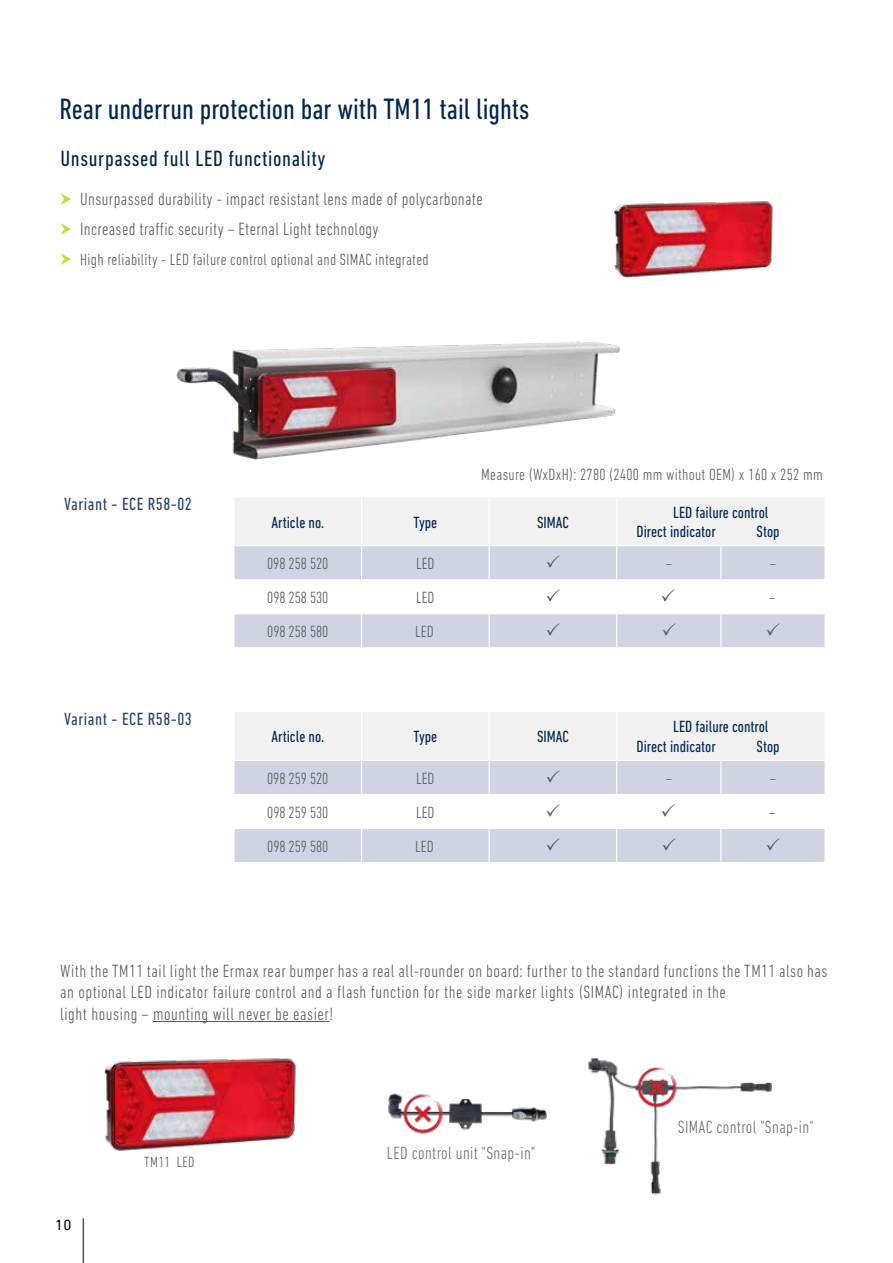
<style>
.page{position:relative;width:893px;height:1263px;background:#fff}
.page>*{position:absolute;margin:0;border:0;box-sizing:border-box;transform-origin:0 0}
.t1{font:condensed 30px "DIN Next LT Pro";color:#002851}
.t2{font:condensed 22.5px "DIN Next LT Pro";letter-spacing:.03em;color:#002851}
.t3{font:300 condensed 18px/21.6px "DIN Next LT Pro";letter-spacing:.03em;color:#575756}
.t4{font:300 condensed 18px "DIN Next LT Pro";letter-spacing:.02em;color:#6b6b6a}
.t5{font:condensed 18px "DIN Next LT Pro";letter-spacing:.03em;color:#2b446c}
.t6{font:300 condensed 16.5px "DIN Next LT Pro";letter-spacing:.02em;color:#575756}
.t7{font:condensed 16.5px/19.8px "DIN Next LT Pro";color:#002851}
.t8{font:300 condensed 16.5px "DIN Next LT Pro";color:#575756}
.t9{font:300 condensed 15px "DIN Next LT Pro";letter-spacing:.03em;color:#575756}
.t10{font:15px "DIN Next LT Pro";color:#000}
</style>
<div class="page">
<hr style="left:83px;top:1218px;width:1px;height:45px;background:#575756">
<hr style="left:153px;top:1021px;width:176px;height:1px;background:#575756">
<img style="left:104px;top:1058px;width:192px;height:93px">
<img style="left:388px;top:1093px;width:159px;height:37px">
<img style="left:400px;top:1093px;width:47px;height:41px">
<img style="left:588px;top:1058px;width:184px;height:137px">
<img style="left:634px;top:1061px;width:47px;height:52px">
<img style="left:176px;top:341px;width:444px;height:119px">
<img style="left:614px;top:201px;width:159px;height:77px">
<svg style="left:234px;top:498px;width:591px;height:150px"></svg>
<svg style="left:234px;top:712px;width:591px;height:150px"></svg>
<h1 class="t1" style="left:60px;top:92px;width:471px">Rear underrun protection bar with TM11 tail lights</h1>
<p class="t2" style="left:60px;top:145px;width:267px">Unsurpassed full LED functionality</p>
<p class="t3" style="left:80px;top:184px;width:404px;line-height:30.2px">Unsurpassed durability - impact resistant lens made of polycarbonate<br>Increased traffic security – Eternal Light technology</p>
<p class="t6" style="left:80px;top:250px;width:350px">High reliability - LED failure control optional and SIMAC integrated</p>
<p class="t5" style="left:64px;top:494px;width:129px">Variant - ECE R58-02</p>
<p class="t5" style="left:64px;top:708px;width:129px">Variant - ECE R58-03</p>
<p class="t6" style="left:481px;top:465px;width:343px">Measure (WxDxH): 2780 (2400 mm without OEM) x 160 x 252 mm</p>
<p class="t7" style="left:272px;top:512px;width:54px">Article no.</p>
<p class="t7" style="left:413px;top:512px;width:25px">Type</p>
<p class="t7" style="left:537px;top:512px;width:33px">SIMAC</p>
<p class="t7" style="left:637px;top:502px;width:133px;text-indent:37px">LED failure control<br>Direct indicator</p>
<p class="t7" style="left:757px;top:522px;width:25px">Stop</p>
<p class="t8" style="left:267px;top:554px;width:63px">098 258 520</p>
<p class="t6" style="left:416px;top:554px;width:20px">LED</p>
<p class="t6" style="left:666px;top:554px;width:8px">–</p>
<p class="t6" style="left:770px;top:554px;width:8px">–</p>
<p class="t8" style="left:267px;top:588px;width:63px">098 258 530</p>
<p class="t6" style="left:416px;top:588px;width:20px">LED</p>
<p class="t6" style="left:769px;top:588px;width:8px">–</p>
<p class="t8" style="left:267px;top:622px;width:63px">098 258 580</p>
<p class="t6" style="left:415px;top:622px;width:20px">LED</p>
<p class="t7" style="left:272px;top:727px;width:54px">Article no.</p>
<p class="t7" style="left:413px;top:727px;width:25px">Type</p>
<p class="t7" style="left:537px;top:727px;width:33px">SIMAC</p>
<p class="t7" style="left:637px;top:717px;width:133px;text-indent:37px">LED failure control<br>Direct indicator</p>
<p class="t7" style="left:757px;top:736px;width:25px">Stop</p>
<p class="t8" style="left:267px;top:769px;width:63px">098 259 520</p>
<p class="t6" style="left:416px;top:769px;width:20px">LED</p>
<p class="t6" style="left:666px;top:769px;width:8px">–</p>
<p class="t6" style="left:770px;top:769px;width:8px">–</p>
<p class="t8" style="left:267px;top:803px;width:63px">098 259 530</p>
<p class="t6" style="left:416px;top:803px;width:20px">LED</p>
<p class="t6" style="left:769px;top:803px;width:8px">–</p>
<p class="t8" style="left:267px;top:837px;width:63px">098 259 580</p>
<p class="t6" style="left:415px;top:837px;width:20px">LED</p>
<p class="t3" style="left:60px;top:959px;width:769px">With the TM11 tail light the Ermax rear bumper has a real all-rounder on board: further to the standard functions the TM11 also has an optional LED indicator failure control and a flash function for the side marker lights (SIMAC) integrated in the<br>light housing – mounting will never be easier!</p>
<p class="t10" style="left:55px;top:1216px;width:18px">10</p>
<p class="t9" style="left:144px;top:1154px;width:52px">TM11 LED</p>
<p class="t4" style="left:387px;top:1142px;width:150px">LED control unit "Snap-in"</p>
<p class="t4" style="left:678px;top:1117px;width:137px">SIMAC control "Snap-in"</p>
</div>
